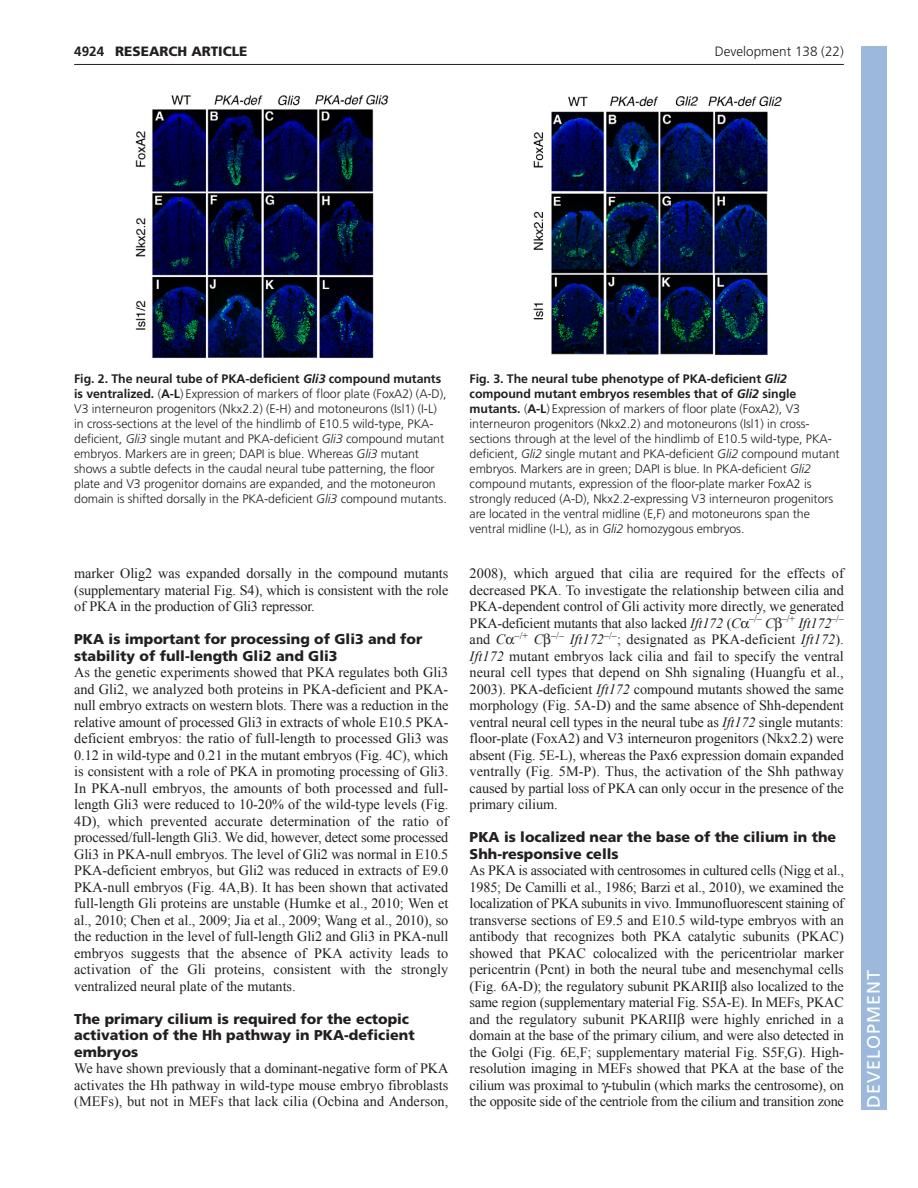
<style>
.page{position:relative;width:918px;height:1188px;background:#fff}
.page>*{position:absolute;margin:0;border:0;box-sizing:border-box;transform-origin:0 0}
.t1{font:18px "Frutiger LT Std";letter-spacing:.055em;color:#fff}
.t2{font:14.25px/16.5px "Times New Roman";letter-spacing:-.01em;color:#231f20;text-align:justify}
.t3{font:900 14.25px/16.5px "Frutiger LT Std";color:#231f20}
.t4{font:300 13.5px "Frutiger LT Std";color:#231f20}
.t5{font:900 13.5px "Frutiger LT Std";color:#231f20}
.t6{font:700 13.5px "Frutiger LT Std";color:#231f20}
.t7{font:300 12.3px/15px "Frutiger LT Std";letter-spacing:-.005em;color:#231f20}
.s1{font-weight:700}
.s2{font-weight:700;font-style:italic}
.s3{font-style:italic}
</style>
<div class="page">
<hr style="left:74px;top:64px;width:770px;height:1px;background:#231f20">
<img style="left:135px;top:94px;width:254px;height:264px">
<img style="left:533px;top:96px;width:249px;height:259px">
<div style="left:861px;top:46px;width:25px;height:1064px;background:#9cb9db"></div>
<p class="t6" style="left:74px;top:46px;width:32px">4924</p>
<p class="t5" style="left:115px;top:46px;width:134px">RESEARCH ARTICLE</p>
<p class="t4" style="left:715px;top:46px;width:131px">Development 138 (22)</p>
<p class="t7" style="left:74px;top:372px;width:374px"><span class="s1">Fig. 2. The neural tube of PKA-deficient</span> <span class="s2">Gli3</span> <span class="s1">compound mutants is ventralized.</span> (<span class="s1">A-L</span>) Expression of markers of floor plate (FoxA2) (A-D), V3 interneuron progenitors (Nkx2.2) (E-H) and motoneurons (Isl1) (I-L) in cross-sections at the level of the hindlimb of E10.5 wild-type, PKA&shy;deficient, <span class="s3">Gli3</span> single mutant and PKA-deficient <span class="s3">Gli3</span> compound mutant embryos. Markers are in green; DAPI is blue. Whereas <span class="s3">Gli3</span> mutant shows a subtle defects in the caudal neural tube patterning, the floor plate and V3 progenitor domains are expanded, and the motoneuron domain is shifted dorsally in the PKA-deficient <span class="s3">Gli3</span> compound mutants.</p>
<p class="t7" style="left:470px;top:372px;width:372px"><span class="s1">Fig. 3. The neural tube phenotype of PKA-deficient</span> <span class="s2">Gli2 </span><span class="s1">compound mutant embryos resembles that of</span> <span class="s2">Gli2</span> <span class="s1">single mutants.</span> (<span class="s1">A-L</span>) Expression of markers of floor plate (FoxA2), V3 interneuron progenitors (Nkx2.2) and motoneurons (Isl1) in cross&shy;sections through at the level of the hindlimb of E10.5 wild-type, PKA&shy;deficient, <span class="s3">Gli2</span> single mutant and PKA-deficient <span class="s3">Gli2</span> compound mutant embryos. Markers are in green; DAPI is blue. In PKA-deficient <span class="s3">Gli2 </span>compound mutants, expression of the floor-plate marker FoxA2 is strongly reduced (A-D), Nkx2.2-expressing V3 interneuron progenitors are located in the ventral midline (E,F) and motoneurons span the ventral midline (I-L), as in <span class="s3">Gli2</span> homozygous embryos.</p>
<p class="t2" style="left:74px;top:565px;width:376px">marker Olig2 was expanded dorsally in the compound mutants (supplementary material Fig. S4), which is consistent with the role of PKA in the production of Gli3 repressor.</p>
<p class="t3" style="left:74px;top:632px;width:350px">PKA is important for processing of Gli3 and for stability of full-length Gli2 and Gli3</p>
<p class="t2" style="left:74px;top:664px;width:376px">As the genetic experiments showed that PKA regulates both Gli3 and Gli2, we analyzed both proteins in PKA-deficient and PKA&shy;null embryo extracts on western blots. There was a reduction in the relative amount of processed Gli3 in extracts of whole E10.5 PKA&shy;deficient embryos: the ratio of full-length to processed Gli3 was 0.12 in wild-type and 0.21 in the mutant embryos (Fig. 4C), which is consistent with a role of PKA in promoting processing of Gli3.<br>In PKA-null embryos, the amounts of both processed and full&shy;length Gli3 were reduced to 10-20% of the wild-type levels (Fig.<br>4D), which prevented accurate determination of the ratio of processed/full-length Gli3. We did, however, detect some processed Gli3 in PKA-null embryos. The level of Gli2 was normal in E10.5<br>PKA-deficient embryos, but Gli2 was reduced in extracts of E9.0<br>PKA-null embryos (Fig. 4A,B). It has been shown that activated full-length Gli proteins are unstable (Humke et al., 2010; Wen et al., 2010; Chen et al., 2009; Jia et al., 2009; Wang et al., 2010), so the reduction in the level of full-length Gli2 and Gli3 in PKA-null embryos suggests that the absence of PKA activity leads to activation of the Gli proteins, consistent with the strongly ventralized neural plate of the mutants.</p>
<p class="t3" style="left:74px;top:1012px;width:342px">The primary cilium is required for the ectopic activation of the Hh pathway in PKA-deficient embryos</p>
<p class="t2" style="left:74px;top:1060px;width:376px">We have shown previously that a dominant-negative form of PKA activates the Hh pathway in wild-type mouse embryo fibroblasts (MEFs), but not in MEFs that lack cilia (Ocbina and Anderson,</p>
<p class="t2" style="left:470px;top:565px;width:376px">2008), which argued that cilia are required for the effects of decreased PKA. To investigate the relationship between cilia and PKA-dependent control of Gli activity more directly, we generated PKA-deficient mutants that also lacked <span class="s3">Ift172</span> (<span class="s3">C</span> <sup>–/–</sup> <span class="s3">C</span> <sup>–/+</sup> <span class="s3">Ift172</span><sup>–/– </sup>and <span class="s3">C</span> <sup>–/+</sup> <span class="s3">C</span> <sup>–/–</sup> <span class="s3">Ift172</span><sup>–/–</sup>; designated as PKA-deficient <span class="s3">Ift172</span>).<br><span class="s3">Ift172</span> mutant embryos lack cilia and fail to specify the ventral neural cell types that depend on Shh signaling (Huangfu et al., 2003). PKA-deficient <span class="s3">Ift172</span> compound mutants showed the same morphology (Fig. 5A-D) and the same absence of Shh-dependent ventral neural cell types in the neural tube as <span class="s3">Ift172</span> single mutants: floor-plate (FoxA2) and V3 interneuron progenitors (Nkx2.2) were absent (Fig. 5E-L), whereas the Pax6 expression domain expanded ventrally (Fig. 5M-P). Thus, the activation of the Shh pathway caused by partial loss of PKA can only occur in the presence of the primary cilium.</p>
<p class="t3" style="left:470px;top:830px;width:368px">PKA is localized near the base of the cilium in the<br>Shh-responsive cells</p>
<p class="t2" style="left:470px;top:862px;width:376px">As PKA is associated with centrosomes in cultured cells (Nigg et al., 1985; De Camilli et al., 1986; Barzi et al., 2010), we examined the localization of PKA subunits in vivo. Immunofluorescent staining of transverse sections of E9.5 and E10.5 wild-type embryos with an antibody that recognizes both PKA catalytic subunits (PKAC) showed that PKAC colocalized with the pericentriolar marker pericentrin (Pcnt) in both the neural tube and mesenchymal cells (Fig. 6A-D); the regulatory subunit PKARII also localized to the same region (supplementary material Fig. S5A-E). In MEFs, PKAC and the regulatory subunit PKARII were highly enriched in a domain at the base of the primary cilium, and were also detected in the Golgi (Fig. 6E,F; supplementary material Fig. S5F,G). High&shy;resolution imaging in MEFs showed that PKA at the base of the cilium was proximal to -tubulin (which marks the centrosome), on the opposite side of the centriole from the cilium and transition zone</p>
<p class="t1" style="left:863px;top:1108px;width:140px;rotate:-90deg">DEVELOPMENT</p>
</div>
